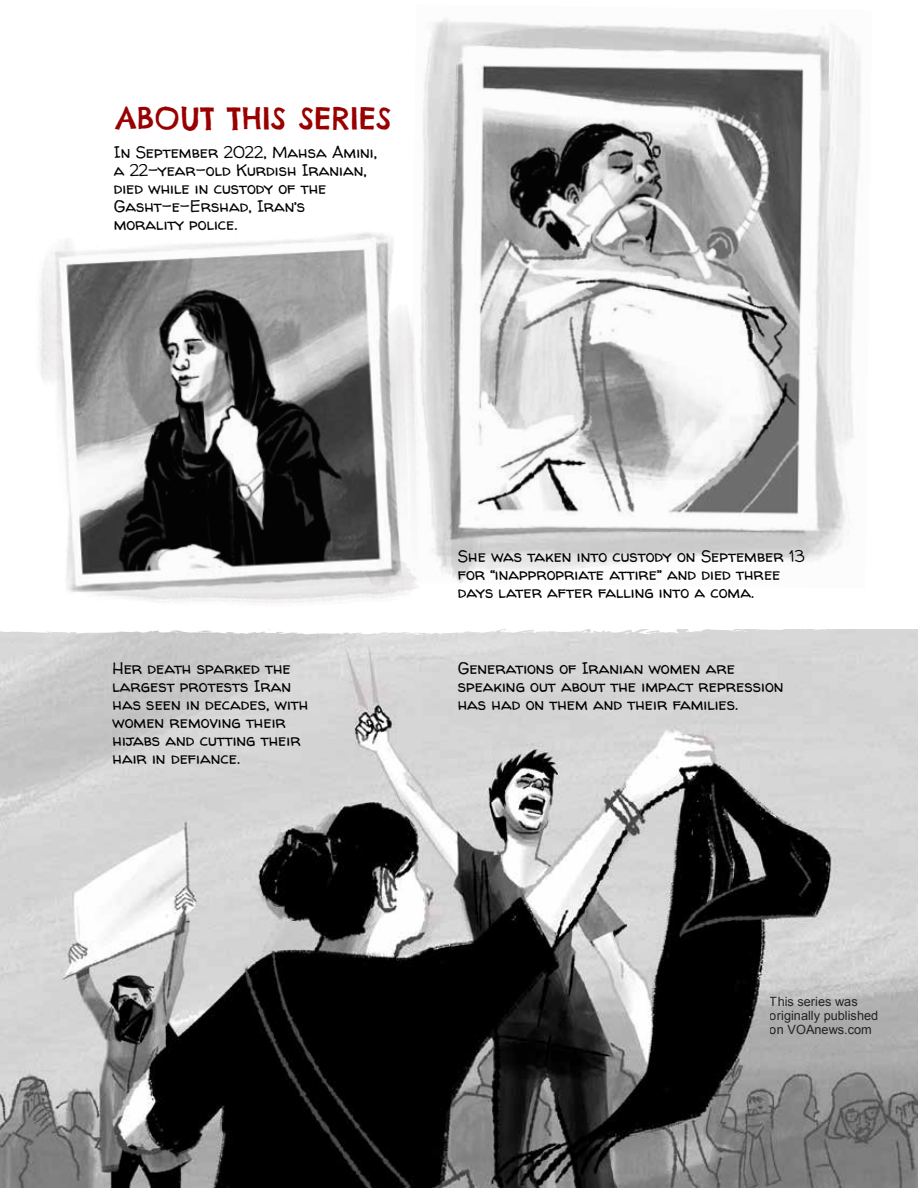
<style>
.page{position:relative;width:918px;height:1188px;background:#fff}
.page>*{position:absolute;margin:0;border:0;box-sizing:border-box;transform-origin:0 0}
.t1{font:30px "Chelsea Market";color:#900}
.t2{font:16.5px/18px "Walter Turncoat";color:#000}
.t3{font:12.75px/14.2px "Arial";color:#000}
</style>
<div class="page">
<img style="left:0;top:629px;width:918px;height:559px">
<img style="left:422px;top:19px;width:439px;height:564px">
<img style="left:39px;top:221px;width:388px;height:382px">
<svg style="left:0;top:629px;width:880px;height:6px"></svg>
<h1 class="t1" style="left:116px;top:99px;width:277px">ABOUT THIS SERIES</h1>
<p class="t2" style="left:114px;top:143px;width:265px">In September 2022, Mahsa Amini, a 22-year-old Kurdish Iranian, died while in custody of the<br>Gasht-e-Ershad, Iran’s morality police.</p>
<p class="t2" style="left:113px;top:659px;width:197px">Her death sparked the largest protests Iran has seen in decades, with women removing their hijabs and cutting their hair in defiance.</p>
<p class="t2" style="left:458px;top:547px;width:348px">She was taken into custody on September 13 for “inappropriate attire” and died three days later after falling into a coma.</p>
<p class="t2" style="left:458px;top:659px;width:327px">Generations of Iranian women are speaking out about the impact repression has had on them and their families.</p>
<p class="t3" style="left:770px;top:994px;width:110px">This series was originally published on VOAnews.com</p>
</div>
